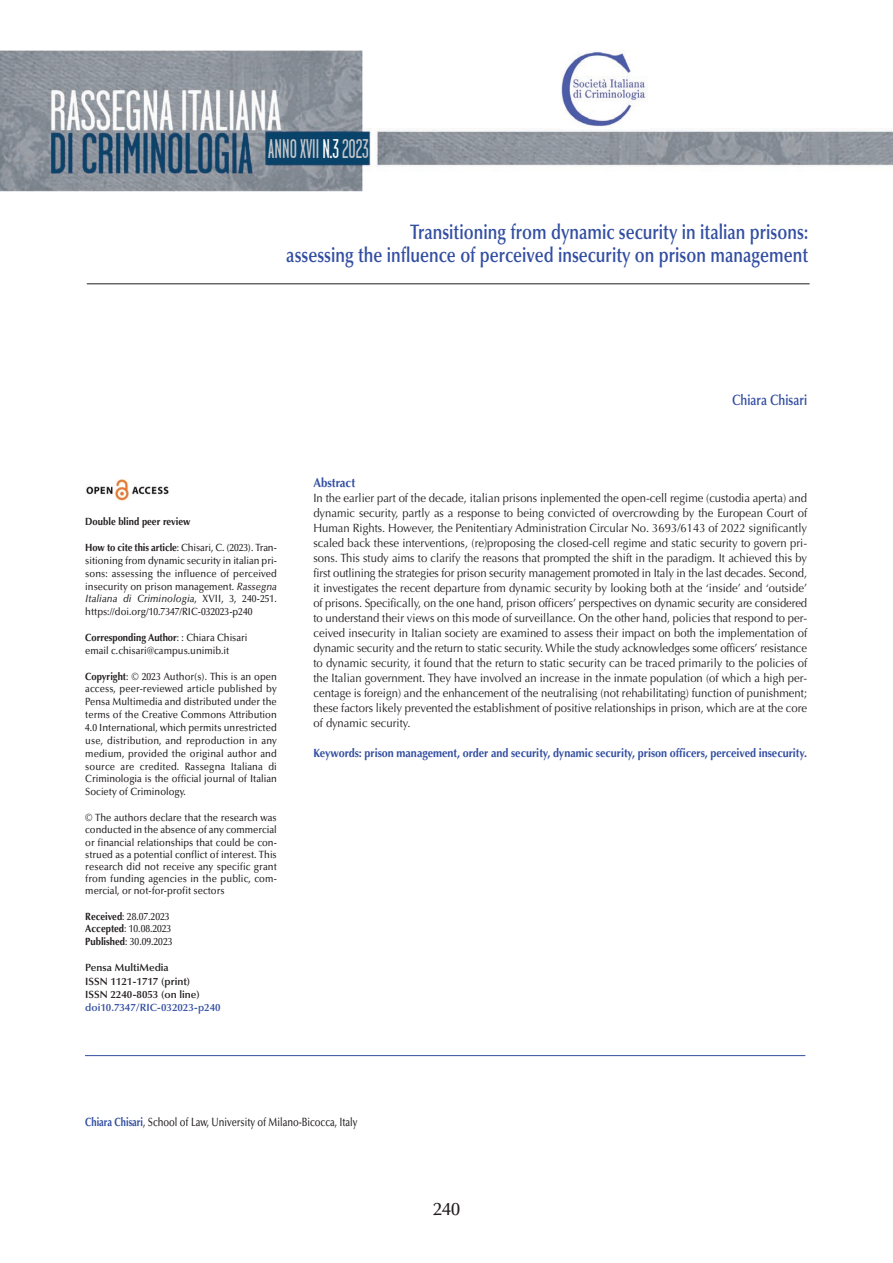
<style>
.page{position:relative;width:893px;height:1263px;background:#fff}
.page>*{position:absolute;margin:0;border:0;box-sizing:border-box;transform-origin:0 0}
.t1{font:27px "Garage Gothic";color:#c5c6c8;scale:.9 1}
.t2{font:600 21px/23px "Optima";color:#324ea1;text-align:right;scale:.8 1}
.t3{font:500 18px "Optima";color:#231f20}
.t4{font:600 15px "Optima";color:#324ea1;scale:.8 1}
.t5{font:700 12.75px "Optima";color:#324ea1;scale:.9 1}
.t6{font:12px/15px "Optima";color:#231f20;text-align:justify;scale:.94 1}
.t7{font:700 12px "Optima";color:#324ea1;scale:.9 1}
.t8{font:500 12px "Optima";color:#231f20;scale:.78 1}
.t9{font:500 10.5px/12.9px "Optima";color:#231f20;text-align:justify;scale:.9 1}
.t10{font:600 10.5px/13.5px "Optima";color:#231f20}
.t11{font:600 10.5px "Optima";color:#324ea1}
.t12{font:700 10.5px "Optima";color:#231f20;scale:.9 1}
.s1{color:#fff}
.s2{font-weight:700}
.s3{font-style:italic}
.s4{font-weight:700;color:#324ea1}
</style>
<div class="page">
<hr style="left:87px;top:284px;width:723px;height:1px;background:#231f20">
<img style="left:0;top:50px;width:893px;height:141px">
<img style="left:86px;top:479px;width:83px;height:22px">
<img style="left:560px;top:50px;width:89px;height:79px">
<hr style="left:85px;top:1055px;width:720px;height:1px;background:#324ea1">
<h1 class="t1" style="left:268px;top:140px;width:113px">ANNO XVII <span class="s1">N.3</span>2023</h1>
<h2 class="t2" style="left:286px;top:222px;width:654px">Transitioning from dynamic security in italian prisons:<br>assessing the influence of perceived insecurity on prison management</h2>
<p class="t12" style="left:85px;top:517px;width:118px">Double blind peer review</p>
<p class="t9" style="left:85px;top:542px;width:214px"><span class="s2">How to cite this article</span>: Chisari, C. (2023). Tran&shy;sitioning from dynamic security in italian pri&shy;sons: assessing the influence of perceived insecurity on prison management. <span class="s3">Rassegna Italiana di Criminologia</span>, XVII, 3, 240-251. https://doi.org/10.7347/RIC-032023-p240</p>
<p class="t9" style="left:85px;top:632px;width:182px"><span class="s2">Corresponding Author</span>: : Chiara Chisari email c.chisari@campus.unimib.it</p>
<p class="t9" style="left:85px;top:670px;width:214px"><span class="s2">Copyright</span>: © 2023 Author(s). This is an open access, peer-reviewed article published by Pensa Multimedia and distributed under the terms of the Creative Commons Attribution 4.0 International, which permits unrestricted use, distribution, and reproduction in any medium, provided the original author and source are credited. Rassegna Italiana di Criminologia is the official journal of Italian Society of Criminology.</p>
<p class="t9" style="left:85px;top:812px;width:214px;line-height:12.3px">© The authors declare that the research was conducted in the absence of any commercial or financial relationships that could be con&shy;strued as a potential conflict of interest. This research did not receive any specific grant from funding agencies in the public, com&shy;mercial, or not-for-profit sectors</p>
<p class="t9" style="left:85px;top:910px;width:98px;text-align:left"><span class="s2">Received</span>: 28.07.2023<br><span class="s2">Accepted</span>: 10.08.2023<br><span class="s2">Published</span>: 30.09.2023</p>
<p class="t10" style="left:85px;top:962px;width:116px">Pensa MultiMedia<br>ISSN 1121-1717 (print)<br>ISSN 2240-8053 (on line)</p>
<p class="t11" style="left:85px;top:1003px;width:137px">doi10.7347/RIC-032023-p240</p>
<p class="t4" style="left:732px;top:394px;width:95px">Chiara Chisari</p>
<p class="t5" style="left:313px;top:478px;width:48px">Abstract</p>
<p class="t6" style="left:313px;top:492px;width:527px">In the earlier part of the decade, italian prisons inplemented the open-cell regime (custodia aperta) and dynamic security, partly as a response to being convicted of overcrowding by the European Court of Human Rights. However, the Penitentiary Administration Circular No. 3693/6143 of 2022 significantly scaled back these interventions, (re)proposing the closed-cell regime and static security to govern pri&shy;sons. This study aims to clarify the reasons that prompted the shift in the paradigm. It achieved this by first outlining the strategies for prison security management promoted in Italy in the last decades. Second, it investigates the recent departure from dynamic security by looking both at the ‘inside’ and ‘outside’ of prisons. Specifically, on the one hand, prison officers’ perspectives on dynamic security are considered to understand their views on this mode of surveillance. On the other hand, policies that respond to per&shy;ceived insecurity in Italian society are examined to assess their impact on both the implementation of dynamic security and the return to static security. While the study acknowledges some officers’ resistance to dynamic security, it found that the return to static security can be traced primarily to the policies of the Italian government. They have involved an increase in the inmate population (of which a high per&shy;centage is foreign) and the enhancement of the neutralising (not rehabilitating) function of punishment; these factors likely prevented the establishment of positive relationships in prison, which are at the core of dynamic security.</p>
<p class="t7" style="left:313px;top:748px;width:550px">Keywords: prison management, order and security, dynamic security, prison officers, perceived insecurity.</p>
<p class="t8" style="left:85px;top:1117px;width:351px"><span class="s4">Chiara Chisari</span>, School of Law, University of Milano-Bicocca, Italy</p>
<h3 class="t3" style="left:433px;top:1201px;width:28px">240</h3>
</div>
